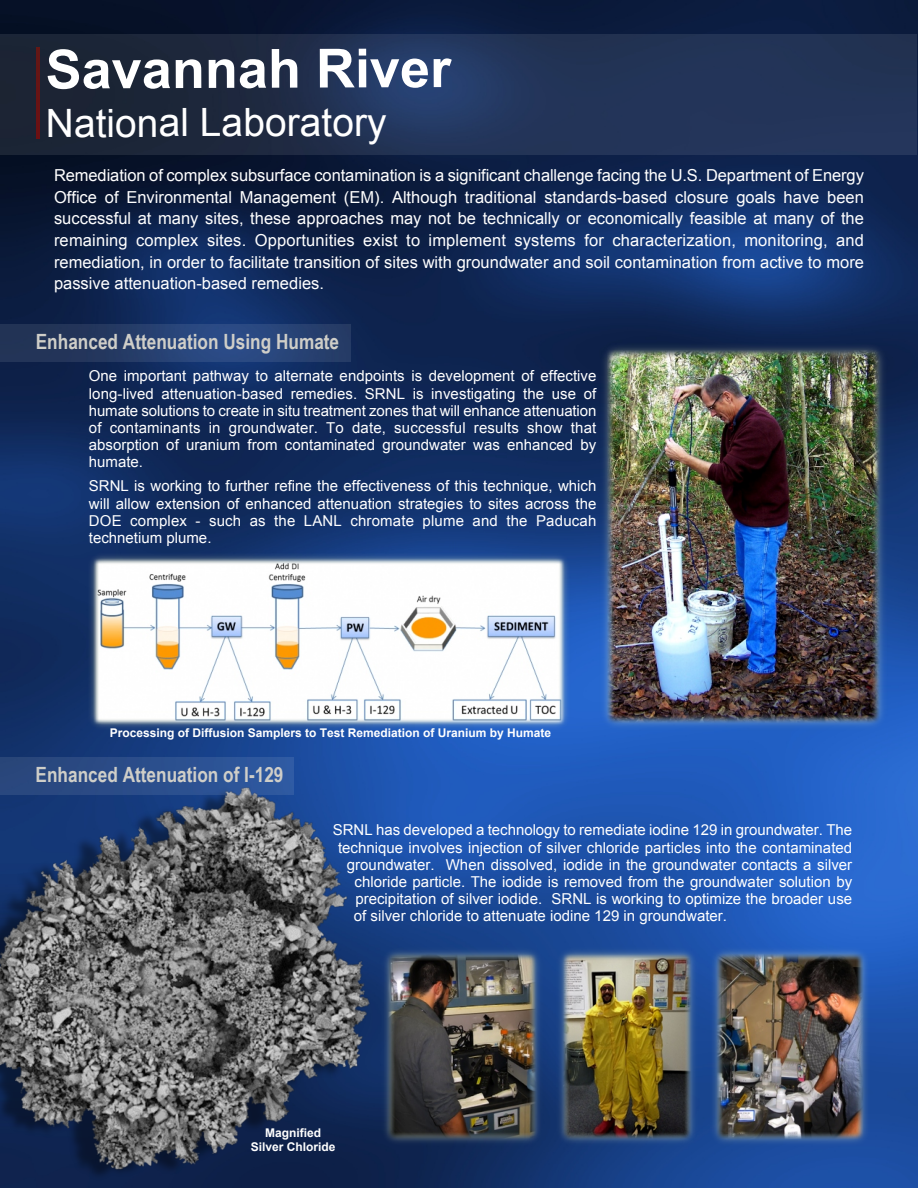
<style>
.page{position:relative;width:918px;height:1188px;background:#fff}
.page>*{position:absolute;margin:0;border:0;box-sizing:border-box;transform-origin:0 0}
.t1{font:700 54px "Arial";color:#fff}
.t2{font:39px "Arial";color:#fff}
.t3{font:700 21px "Arial Narrow";color:#cfcec8}
.t4{font:16.5px/21.8px "Arial";color:#fff;text-align:justify}
.t5{font:15px/17.2px "Arial";color:#fff;text-align:justify}
.t6{font:700 12px/13.8px "Arial";color:#fff;text-align:center}
</style>
<div class="page">
<img style="left:0;top:0;width:918px;height:1188px">
<img style="left:84px;top:549px;width:491px;height:185px">
<div style="left:0;top:34px;width:917px;height:120px;background:#fff;opacity:.1"></div>
<img style="left:595px;top:338px;width:297px;height:397px">
<hr style="left:36px;top:48px;width:3px;height:91px;background:#681414">
<div style="left:0;top:324px;width:350px;height:37px;background:#fff;opacity:.1"></div>
<div style="left:0;top:778px;width:372px;height:408px;background:#0e214b"></div>
<img style="left:0;top:781px;width:372px;height:391px">
<div style="left:0;top:757px;width:294px;height:38px;background:#fff;opacity:.1"></div>
<img style="left:377px;top:943px;width:170px;height:208px">
<img style="left:552px;top:942px;width:324px;height:209px">
<h1 class="t1" style="left:46px;top:49px;width:407px">Savannah River</h1>
<h2 class="t2" style="left:46px;top:108px;width:342px">National Laboratory</h2>
<p class="t4" style="left:54px;top:166px;width:812px">Remediation of complex subsurface contamination is a significant challenge facing the U.S. Department of Energy Office of Environmental Management (EM). Although traditional standards-based closure goals have been successful at many sites, these approaches may not be technically or economically feasible at many of the remaining complex sites. Opportunities exist to implement systems for characterization, monitoring, and remediation, in order to facilitate transition of sites with groundwater and soil contamination from active to more passive attenuation-based remedies.</p>
<h3 class="t3" style="left:36px;top:333px;width:305px">Enhanced Attenuation Using Humate</h3>
<p class="t5" style="left:89px;top:369px;width:509px">One important pathway to alternate endpoints is development of effective long-lived attenuation-based remedies. SRNL is investigating the use of humate solutions to create in situ treatment zones that will enhance attenuation of contaminants in groundwater. To date, successful results show that absorption of uranium from contaminated groundwater was enhanced by humate.</p>
<p class="t5" style="left:89px;top:479px;width:509px">SRNL is working to further refine the effectiveness of this technique, which will allow extension of enhanced attenuation strategies to sites across the DOE complex - such as the LANL chromate plume and the Paducah technetium plume.</p>
<p class="t6" style="left:110px;top:727px;width:443px">Processing of Diffusion Samplers to Test Remediation of Uranium by Humate</p>
<h3 class="t3" style="left:36px;top:767px;width:249px">Enhanced Attenuation of I-129</h3>
<p class="t5" style="left:333px;top:823px;width:521px">SRNL has developed a technology to remediate iodine 129 in groundwater. The</p>
<p class="t5" style="left:338px;top:840px;width:516px">technique involves injection of silver chloride particles into the contaminated</p>
<p class="t5" style="left:347px;top:857px;width:507px">groundwater. When dissolved, iodide in the groundwater contacts a silver</p>
<p class="t5" style="left:355px;top:875px;width:499px">chloride particle. The iodide is removed from the groundwater solution by</p>
<p class="t5" style="left:355px;top:892px;width:498px">precipitation of silver iodide. SRNL is working to optimize the broader use</p>
<p class="t5" style="left:354px;top:909px;width:375px">of silver chloride to attenuate iodine 129 in groundwater.</p>
<p class="t6" style="left:251px;top:1127px;width:86px">Magnified<br>Silver Chloride</p>
</div>
